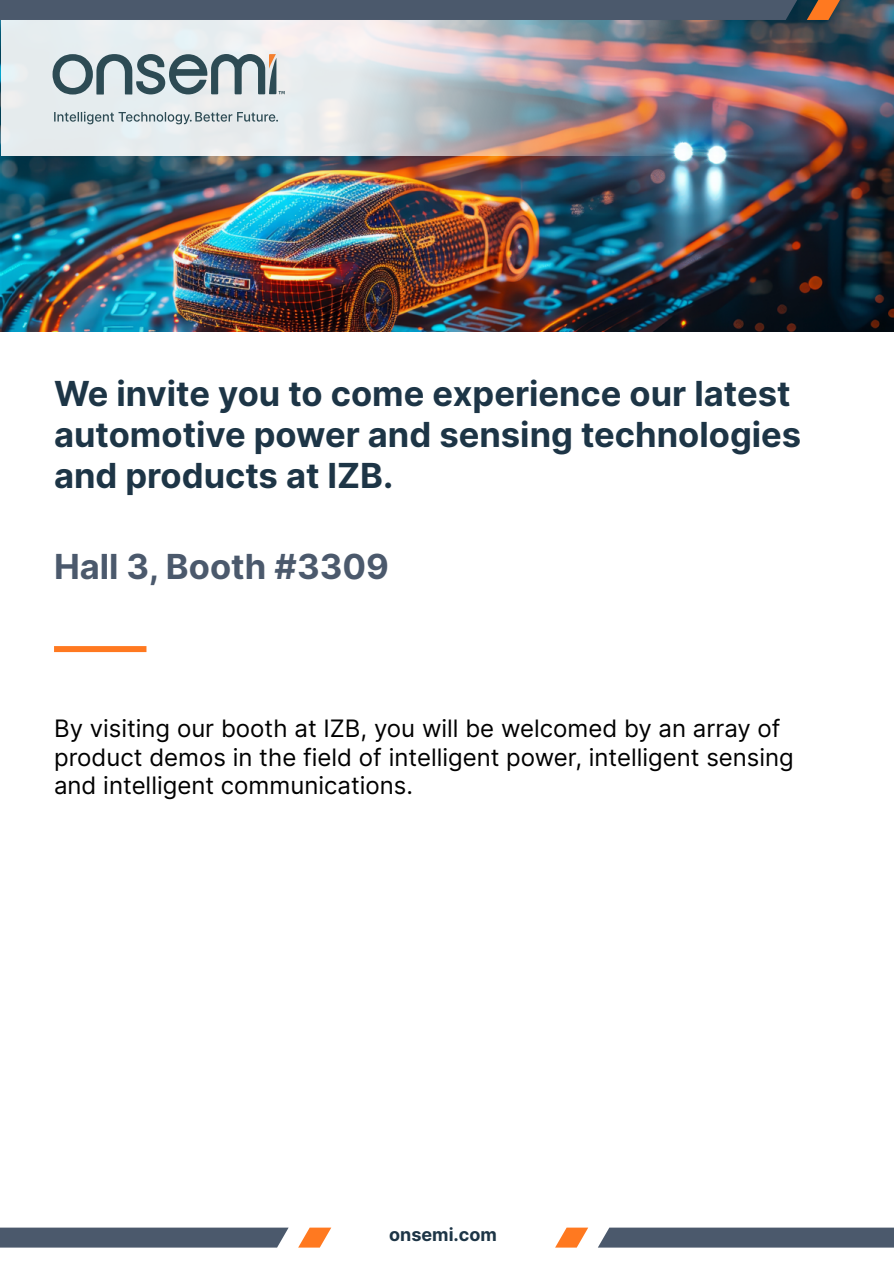
<style>
.page{position:relative;width:894px;height:1263px;background:#fff}
.page>*{position:absolute;margin:0;border:0;box-sizing:border-box;transform-origin:0 0}
.t1{font:700 34.5px/41.4px "Inter";color:#1d3546}
.t2{font:700 34.5px "Inter";color:#4b596c}
.t3{font:24px/28.8px "Inter";color:#000}
.t4{font:700 18px "Inter";color:#1d3546}
</style>
<div class="page">
<img style="left:0;top:0;width:893px;height:331px">
<svg style="left:298px;top:1227px;width:33px;height:20px"></svg>
<div style="left:0;top:1227px;width:288px;height:20px;background:#4b596c"></div>
<svg style="left:555px;top:1227px;width:33px;height:20px"></svg>
<div style="left:598px;top:1227px;width:295px;height:20px;background:#4b596c"></div>
<div style="left:54px;top:646px;width:92px;height:6px;background:#ff7920"></div>
<img style="left:1px;top:1px;width:891px;height:154px">
<svg style="left:806px;top:0;width:33px;height:20px"></svg>
<div style="left:0;top:0;width:796px;height:20px;background:#4b596c"></div>
<svg style="left:54px;top:112px;width:224px;height:12px;background:#b5c1c5"></svg>
<svg style="left:53px;top:54px;width:231px;height:40px;background:#96a6ab"></svg>
<h1 class="t1" style="left:54px;top:371px;width:748px">We invite you to come experience our latest automotive power and sensing technologies and products at IZB.</h1>
<h1 class="t2" style="left:54px;top:541px;width:336px">Hall 3, Booth #3309</h1>
<p class="t3" style="left:54px;top:713px;width:741px">By visiting our booth at IZB, you will be welcomed by an array of product demos in the field of intelligent power, intelligent sensing and intelligent communications.</p>
<p class="t4" style="left:389px;top:1221px;width:109px">onsemi.com</p>
</div>
